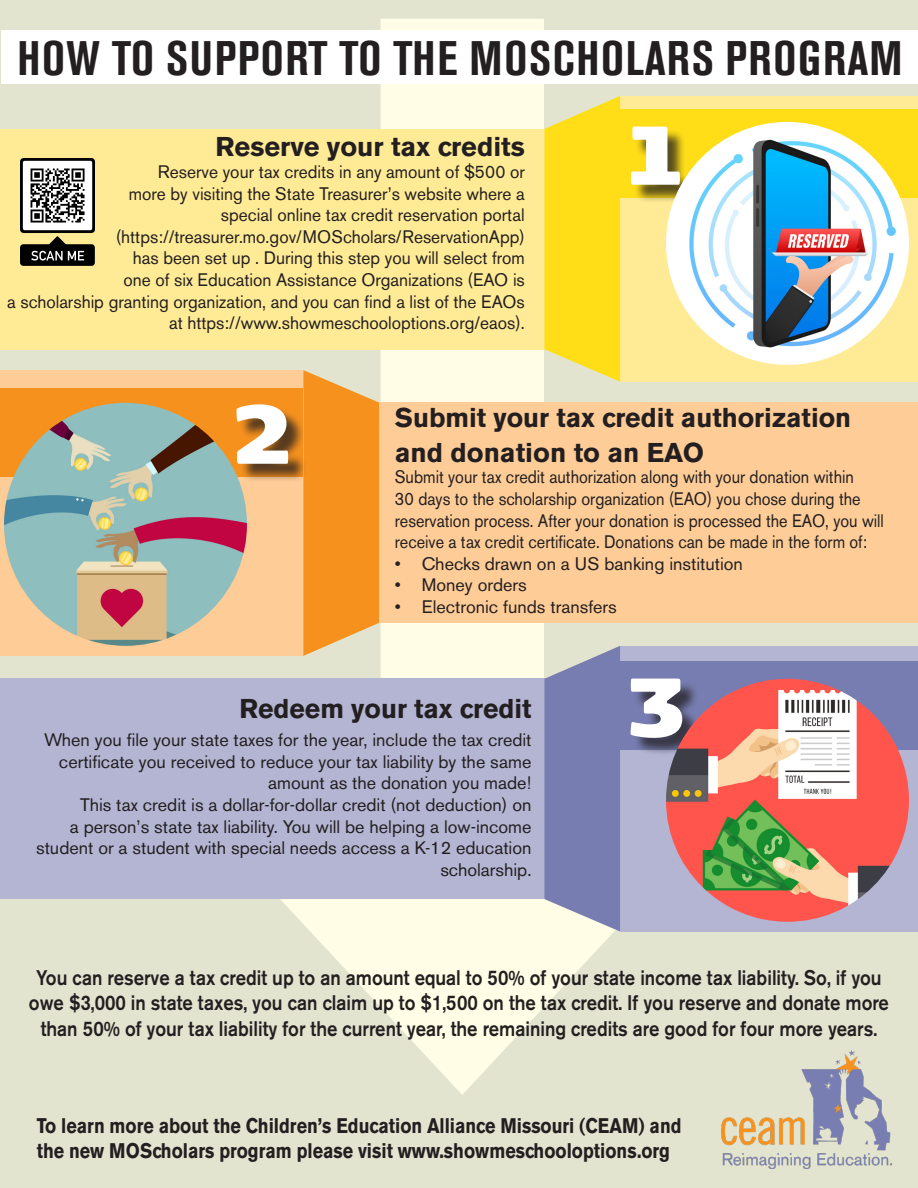
<style>
.page{position:relative;width:918px;height:1188px;background:#e2e4d0}
.page>*{position:absolute;margin:0;border:0;box-sizing:border-box;transform-origin:0 0}
.t1{font:900 99px "Kobenhavn";color:#fff}
.t2{font:700 condensed 48px "Akzidenz Grotesk BE";letter-spacing:.035em;color:#231f20}
.t3{font:700 27px/34.5px "Akzidenz Grotesk BE";color:#231f20}
.t4{font:500 21px/25.2px "Akzidenz Grotesk BE";color:#231f20;text-align:center;scale:.88 1}
.t5{font:700 21px/25.2px "Akzidenz Grotesk BE";color:#231f20;scale:.85 1}
.t6{font:18px/21.6px "Akzidenz Grotesk BE";color:#231f20;text-align:right}
.t7{font:18px/21.6px "Akzidenz Grotesk BE";color:#231f20;text-align:right;scale:.96 1}
.t8{font:18px/21.6px "Akzidenz Grotesk BE";color:#231f20;scale:.9 1}
</style>
<div class="page">
<div style="left:380px;top:19px;width:164px;height:956px;background:#fffde5"></div>
<svg style="left:64px;top:623px;width:788px;height:472px"></svg>
<div style="left:2px;top:30px;width:916px;height:54px;background:#fff"></div>
<div style="left:0;top:129px;width:918px;height:220px;background:#ffeb96"></div>
<div style="left:620px;top:96px;width:298px;height:286px;background:#ffeb96"></div>
<svg style="left:544px;top:96px;width:76px;height:286px;background:#fbdd2d"></svg>
<div style="left:620px;top:109px;width:298px;height:89px;background:#ffdd17"></div>
<div style="left:633px;top:129px;width:66px;height:74px;background:#231f20;opacity:.75"></div>
<div style="left:0;top:403px;width:918px;height:220px;background:#fdcc97"></div>
<div style="left:0;top:370px;width:303px;height:286px;background:#fdcc97"></div>
<svg style="left:303px;top:370px;width:76px;height:286px;background:#f39a33"></svg>
<div style="left:236px;top:388px;width:67px;height:89px;background:#f6911e"></div>
<div style="left:0;top:388px;width:293px;height:89px;background:#f6911e"></div>
<div style="left:239px;top:407px;width:68px;height:75px;background:#231f20;opacity:.75"></div>
<img style="left:666px;top:122px;width:243px;height:243px;border-radius:122px">
<div style="left:0;top:679px;width:918px;height:220px;background:#b3b5d3"></div>
<div style="left:620px;top:646px;width:298px;height:286px;background:#b3b5d3"></div>
<svg style="left:544px;top:646px;width:76px;height:285px;background:#848ab5"></svg>
<div style="left:620px;top:661px;width:298px;height:89px;background:#777db1"></div>
<div style="left:633px;top:681px;width:68px;height:75px;background:#231f20;opacity:.75"></div>
<img style="left:4px;top:403px;width:243px;height:243px;border-radius:122px">
<img style="left:21px;top:159px;width:74px;height:106px">
<img style="left:721px;top:1051px;width:170px;height:118px">
<img style="left:666px;top:679px;width:243px;height:243px;border-radius:122px">
<p class="t2" style="left:17px;top:31px;width:887px">HOW TO SUPPORT TO THE MOSCHOLARS PROGRAM</p>
<p class="t3" style="left:216px;top:130px;width:311px">Reserve your tax credits</p>
<p class="t6" style="left:129px;top:161px;width:398px">Reserve your tax credits in any amount of $500 or more by visiting the State Treasurer’s website where a special online tax credit reservation portal</p>
<p class="t7" style="left:7px;top:226px;width:541px">(https://treasurer.mo.gov/MOScholars/ReservationApp)<br>has been set up . During this step you will select from<br>one of six Education Assistance Organizations (EAO is<br>a scholarship granting organization, and you can find a list of the EAOs at https://www.showmeschooloptions.org/eaos).</p>
<p class="t1" style="left:627px;top:78px;width:57px">1</p>
<p class="t1" style="left:232px;top:357px;width:62px">2</p>
<p class="t3" style="left:395px;top:401px;width:458px">Submit your tax credit authorization and donation to an EAO</p>
<p class="t8" style="left:395px;top:466px;width:545px">Submit your tax credit authorization along with your donation within<br>30 days to the scholarship organization (EAO) you chose during the reservation process. After your donation is processed the EAO, you will receive a tax credit certificate. Donations can be made in the form of:</p>
<p class="t6" style="left:395px;top:553px;width:350px">• Checks drawn on a US banking institution</p>
<p class="t6" style="left:395px;top:574px;width:134px">• Money orders</p>
<p class="t6" style="left:395px;top:596px;width:224px">• Electronic funds transfers</p>
<p class="t3" style="left:239px;top:692px;width:294px">Redeem your tax credit</p>
<p class="t6" style="left:44px;top:729px;width:489px">When you file your state taxes for the year, include the tax credit</p>
<p class="t6" style="left:59px;top:751px;width:474px">certificate you received to reduce your tax liability by the same amount as the donation you made!</p>
<p class="t6" style="left:36px;top:794px;width:497px">This tax credit is a dollar-for-dollar credit (not deduction) on<br>a person’s state tax liability. You will be helping a low-income student or a student with special needs access a K-12 education scholarship.</p>
<p class="t1" style="left:627px;top:630px;width:63px">3</p>
<p class="t4" style="left:29px;top:965px;width:979px">You can reserve a tax credit up to an amount equal to 50% of your state income tax liability. So, if you owe $3,000 in state taxes, you can claim up to $1,500 on the tax credit. If you reserve and donate more than 50% of your tax liability for the current year, the remaining credits are good for four more years.</p>
<p class="t5" style="left:37px;top:1113px;width:760px">To learn more about the Children’s Education Alliance Missouri (CEAM) and the new MOScholars program please visit www.showmeschooloptions.org</p>
</div>
